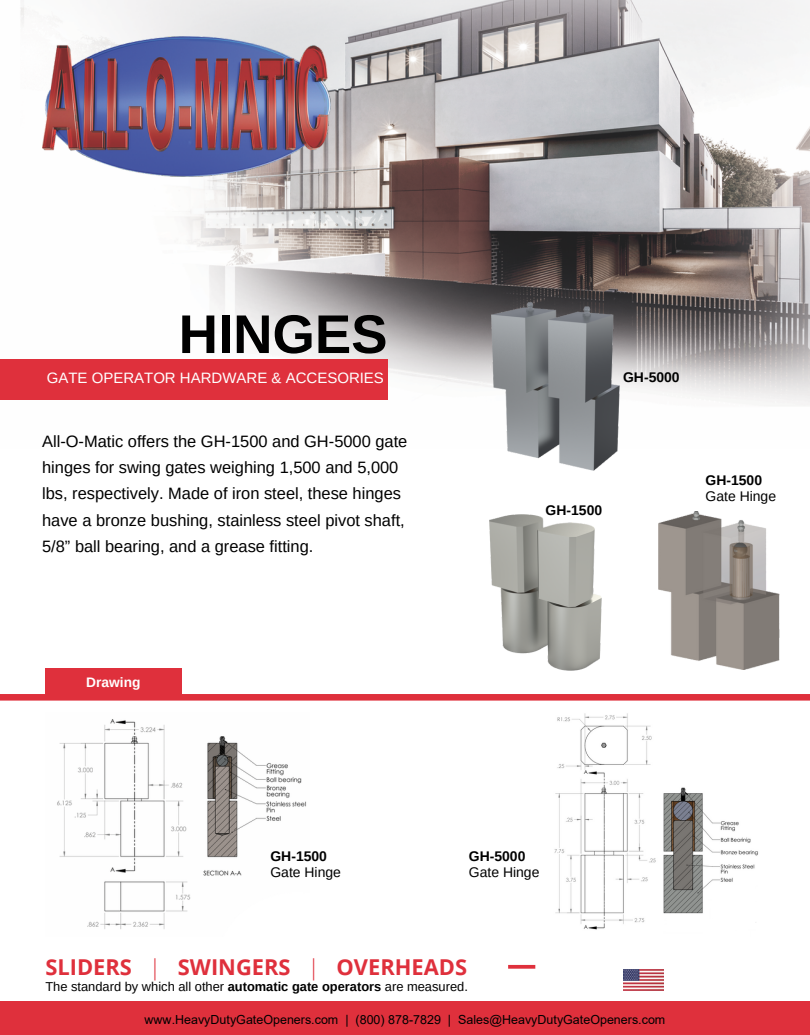
<style>
.page{position:relative;width:810px;height:1035px;background:#fff}
.page>*{position:absolute;margin:0;border:0;box-sizing:border-box;transform-origin:0 0}
.t1{font:700 54.5px "Arimo";color:#000}
.t2{font:700 21.88px "Open Sans";color:#df303c}
.t3{font:16.5px/26.2px "Arimo";color:#000}
.t4{font:15px "Arimo";color:#fff}
.t5{font:700 14px "Arimo";color:#000}
.t6{font:14px "Arimo";color:#000}
.t7{font:700 13.75px "Arimo";color:#fff}
.t8{font:12.88px "Arimo";color:#000}
.t9{font:12.5px "Arial";color:#000}
.s1{font-weight:300}
.s2{font-weight:700}
</style>
<div class="page">
<div style="left:0;top:694px;width:810px;height:7px;background:#df303c"></div>
<div style="left:0;top:1002px;width:810px;height:33px;background:#df303c"></div>
<img style="left:20px;top:0;width:790px;height:406px">
<img style="left:42px;top:36px;width:289px;height:141px">
<div style="left:0;top:359px;width:387px;height:41px;background:#df303c"></div>
<img style="left:623px;top:969px;width:40px;height:22px">
<svg style="left:508px;top:965px;width:27px;height:4px"></svg>
<div style="left:45px;top:668px;width:136px;height:29px;background:#df303c"></div>
<img style="left:659px;top:511px;width:121px;height:159px">
<img style="left:492px;top:302px;width:127px;height:169px">
<img style="left:490px;top:515px;width:111px;height:155px">
<img style="left:57px;top:719px;width:249px;height:210px">
<img style="left:554px;top:713px;width:204px;height:217px">
<h1 class="t1" style="left:179px;top:304px;width:210px">HINGES</h1>
<p class="t4" style="left:47px;top:370px;width:339px">GATE OPERATOR HARDWARE &amp; ACCESORIES</p>
<p class="t3" style="left:42px;top:428px;width:367px">All-O-Matic offers the GH-1500 and GH-5000 gate hinges for swing gates weighing 1,500 and 5,000 lbs, respectively. Made of iron steel, these hinges have a bronze bushing, stainless steel pivot shaft, 5/8” ball bearing, and a grease fitting.</p>
<p class="t7" style="left:86px;top:674px;width:56px">Drawing</p>
<p class="t5" style="left:623px;top:370px;width:58px">GH-5000</p>
<p class="t5" style="left:546px;top:503px;width:58px">GH-1500</p>
<p class="t5" style="left:706px;top:473px;width:58px">GH-1500</p>
<p class="t6" style="left:706px;top:488px;width:72px">Gate Hinge</p>
<p class="t5" style="left:270px;top:848px;width:58px">GH-1500</p>
<p class="t6" style="left:270px;top:864px;width:72px">Gate Hinge</p>
<p class="t5" style="left:469px;top:848px;width:58px">GH-5000</p>
<p class="t6" style="left:469px;top:864px;width:72px">Gate Hinge</p>
<h2 class="t2" style="left:45px;top:952px;width:423px">SLIDERS <span class="s1">|</span> SWINGERS <span class="s1">|</span> OVERHEADS</h2>
<p class="t8" style="left:45px;top:980px;width:424px">The standard by which all other <span class="s2">automatic gate operators</span> are measured.</p>
<p class="t9" style="left:145px;top:1011px;width:522px">www.HeavyDutyGateOpeners.com | (800) 878-7829 | Sales@HeavyDutyGateOpeners.com</p>
</div>
